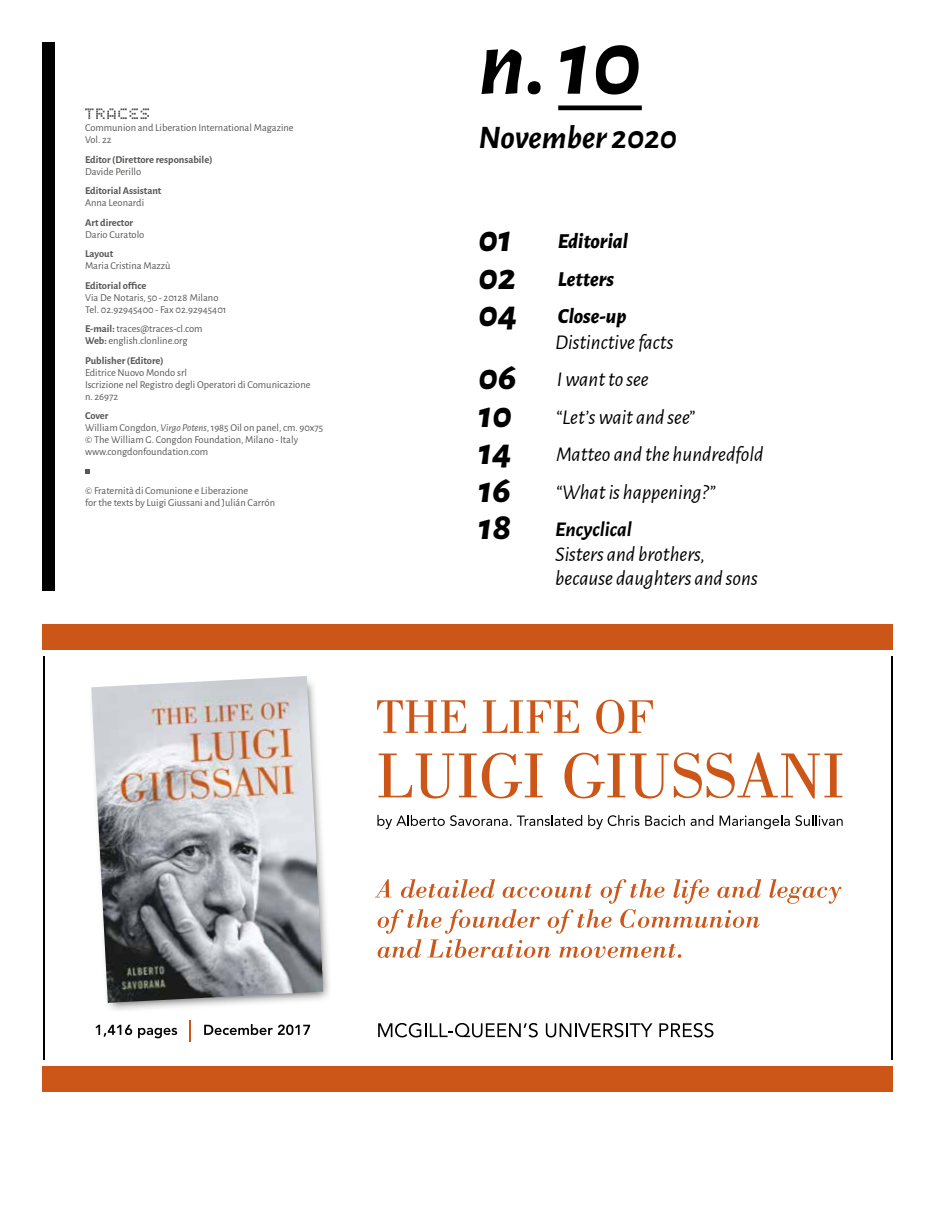
<style>
.page{position:relative;width:936px;height:1212px;background:#fff}
.page>*{position:absolute;margin:0;border:0;box-sizing:border-box;transform-origin:0 0}
.t1{font:italic 700 94.5px "Alegreya Sans";color:#000}
.t2{font:italic 700 33px "Alegreya Sans";color:#000}
.t3{font:italic 21px/37.5px "Alegreya Sans";color:#000}
.t4{font:italic 800 21px/37.5px "Alegreya Sans";color:#000}
.t5{font:10.5px/12px "Alegreya Sans";color:#575756}
.t6{font:700 10.5px "Alegreya Sans";color:#575756}
.s1{font-weight:700}
.s2{font-style:italic}
.s3{font-size:37.5px}
.s4{font-weight:800;font-size:37.5px}
</style>
<div class="page">
<div style="left:558px;top:105px;width:83px;height:5px;background:#000"></div>
<div style="left:43px;top:43px;width:12px;height:548px;background:#000"></div>
<div style="left:43px;top:624px;width:850px;height:26px;background:#cc5518"></div>
<div style="left:43px;top:1066px;width:850px;height:26px;background:#cc5518"></div>
<hr style="left:43px;top:656px;width:2px;height:404px;background:#000">
<hr style="left:891px;top:656px;width:1px;height:404px;background:#000">
<svg style="left:377px;top:700px;width:89px;height:33px"></svg>
<svg style="left:482px;top:700px;width:97px;height:33px"></svg>
<svg style="left:596px;top:700px;width:56px;height:34px"></svg>
<svg style="left:378px;top:753px;width:98px;height:45px"></svg>
<svg style="left:482px;top:753px;width:60px;height:45px"></svg>
<svg style="left:564px;top:752px;width:278px;height:46px"></svg>
<svg style="left:377px;top:815px;width:205px;height:14px"></svg>
<svg style="left:588px;top:815px;width:51px;height:14px"></svg>
<svg style="left:645px;top:815px;width:39px;height:11px"></svg>
<svg style="left:690px;top:815px;width:23px;height:11px"></svg>
<svg style="left:719px;top:815px;width:70px;height:14px"></svg>
<svg style="left:795px;top:815px;width:47px;height:11px"></svg>
<svg style="left:378px;top:1023px;width:159px;height:14px"></svg>
<svg style="left:545px;top:1023px;width:107px;height:14px"></svg>
<svg style="left:659px;top:1023px;width:54px;height:14px"></svg>
<img style="left:108px;top:873px;width:221px;height:137px">
<img style="left:91px;top:676px;width:232px;height:327px">
<svg style="left:95px;top:1025px;width:37px;height:12px"></svg>
<svg style="left:138px;top:1028px;width:39px;height:10px"></svg>
<svg style="left:204px;top:1024px;width:68px;height:11px"></svg>
<svg style="left:278px;top:1024px;width:32px;height:11px"></svg>
<hr style="left:189px;top:1020px;width:2px;height:22px;background:#cc5518">
<svg style="left:769px;top:879px;width:72px;height:25px"></svg>
<svg style="left:375px;top:879px;width:386px;height:79px"></svg>
<svg style="left:85px;top:108px;width:64px;height:11px"></svg>
<svg style="left:85px;top:469px;width:5px;height:5px"></svg>
<p class="t5" style="left:85px;top:121px;width:210px">Communion and Liberation International Magazine<br>Vol. 22</p>
<p class="t6" style="left:85px;top:151px;width:129px">Editor (Direttore responsabile)</p>
<p class="t5" style="left:85px;top:165px;width:58px">Davide Perillo</p>
<p class="t6" style="left:85px;top:183px;width:78px">Editorial Assistant</p>
<p class="t5" style="left:85px;top:196px;width:61px">Anna Leonardi</p>
<p class="t6" style="left:85px;top:214px;width:50px">Art director</p>
<p class="t5" style="left:85px;top:228px;width:61px">Dario Curatolo</p>
<p class="t6" style="left:85px;top:246px;width:30px">Layout</p>
<p class="t5" style="left:85px;top:259px;width:87px">Maria Cristina Mazzù</p>
<p class="t6" style="left:85px;top:277px;width:63px">Editorial office</p>
<p class="t5" style="left:85px;top:291px;width:143px">Via De Notaris, 50 - 20128 Milano<br>Tel. 02.92945400 - Fax 02.92945401</p>
<p class="t5" style="left:85px;top:322px;width:119px"><span class="s1">E-mail:</span> traces@traces-cl.com<br><span class="s1">Web:</span> english.clonline.org</p>
<p class="t6" style="left:85px;top:352px;width:80px">Publisher (Editore)</p>
<p class="t5" style="left:85px;top:366px;width:227px">Editrice Nuovo Mondo srl<br>Iscrizione nel Registro degli Operatori di Comunicazione n. 26972</p>
<p class="t5" style="left:85px;top:409px;width:239px"><span class="s1">Cover<br></span>William Congdon, <span class="s2">Virgo Potens</span>, 1985 Oil on panel, cm. 90x75 © The William G. Congdon Foundation, Milano - Italy www.congdonfoundation.com</p>
<p class="t5" style="left:85px;top:484px;width:191px">© Fraternità di Comunione e Liberazione<br>for the texts by Luigi Giussani and Julián Carrón</p>
<h1 class="t1" style="left:478px;top:-6px;width:165px">n. 10</h1>
<h2 class="t2" style="left:478px;top:113px;width:200px">November 2020</h2>
<h3 class="t4" style="left:478px;top:221px;width:151px"><span class="s3">01</span> Editorial<br><span class="s3">02</span> Letters<br><span class="s3">04</span> Close-up</h3>
<h3 class="t3" style="left:478px;top:322px;width:286px;text-indent:77px">Distinctive facts<br><span class="s4">06</span> I want to see<br><span class="s4">10</span> “Let’s wait and see”<br><span class="s4">14</span> Matteo and the hundredfold<br><span class="s4">16</span> “What is happening?”<br><span class="s4">18</span> <span class="s1">Encyclical</span></h3>
<h3 class="t3" style="left:555px;top:542px;width:204px;line-height:24px">Sisters and brothers, because daughters and sons</h3>
</div>
